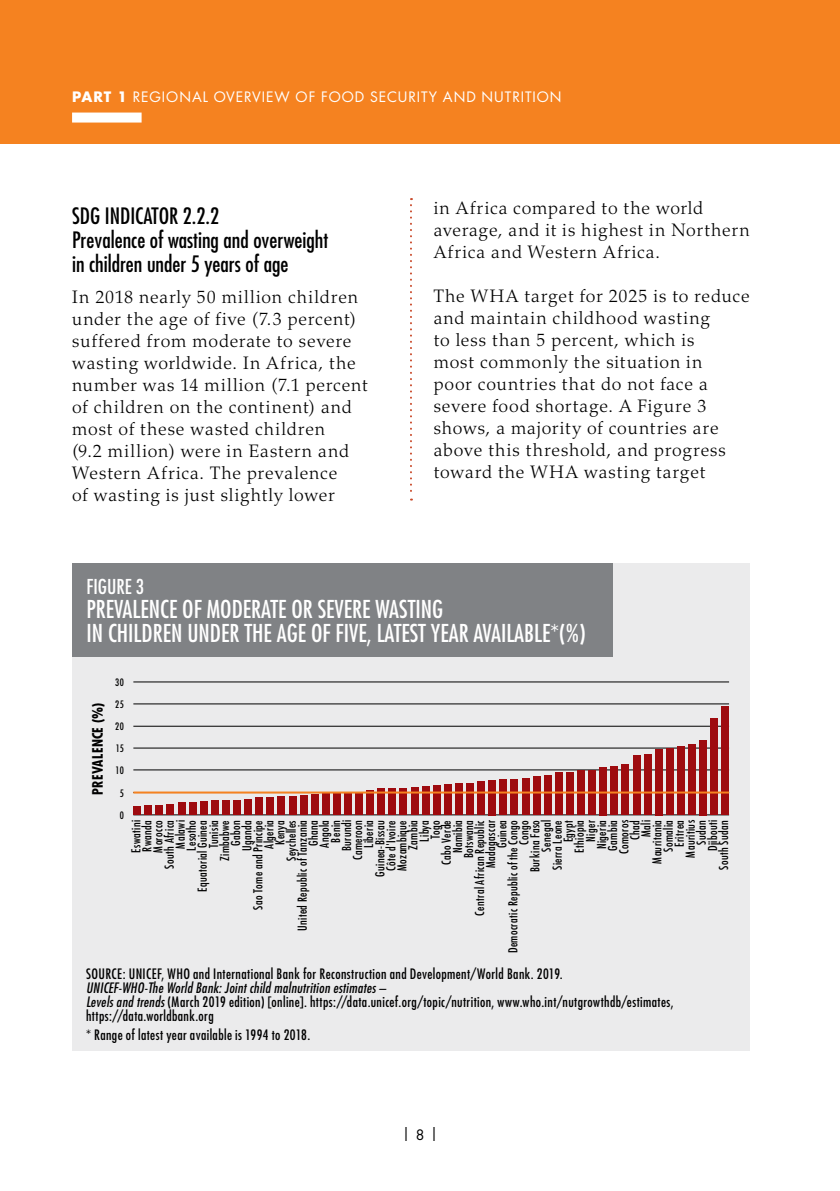
<style>
.page{position:relative;width:840px;height:1191px;background:#fff}
.page>*{position:absolute;margin:0;border:0;box-sizing:border-box;transform-origin:0 0}
.t1{font:condensed 24px/24px "Futura Std";color:#fff}
.t2{font:condensed 22px/24px "Futura Std";color:#000}
.t3{font:condensed 20px "Futura Std";color:#fff}
.t4{font:300 18px/22px "Palatino LT Std";letter-spacing:.05em;color:#000}
.t5{font:condensed 14px/14px "Futura Std";letter-spacing:.03em;color:#000}
.t6{font:14px "Futura Std";letter-spacing:.065em;color:#fff}
.t7{font:700 condensed 14px "Futura Std";letter-spacing:.02em;color:#000}
.t8{font:14px "Futura Std";color:#000}
.t9{font:condensed 12px/11px "Futura Std";letter-spacing:.035em;color:#000;text-align:right}
.t10{font:condensed 10px "Futura Std";letter-spacing:.035em;color:#000}
.s1{font-weight:700}
.s2{font-style:italic}
</style>
<div class="page">
<div style="left:0;top:0;width:839px;height:144px;background:#f58220"></div>
<div style="left:72px;top:113px;width:69px;height:10px;background:#fff"></div>
<svg style="left:410px;top:198px;width:2px;height:302px"></svg>
<div style="left:72px;top:563px;width:677px;height:487px;background:#ebebec"></div>
<hr style="left:133px;top:681px;width:595px;height:1px;background:#000">
<hr style="left:133px;top:703px;width:595px;height:1px;background:#000">
<hr style="left:133px;top:726px;width:595px;height:1px;background:#000">
<hr style="left:133px;top:747px;width:595px;height:1px;background:#000">
<hr style="left:133px;top:769px;width:595px;height:1px;background:#000">
<hr style="left:133px;top:814px;width:595px;height:1px;background:#000">
<div style="left:72px;top:563px;width:540px;height:93px;background:#808285"></div>
<div style="left:133px;top:806px;width:8px;height:9px;background:#9e0b0f"></div>
<div style="left:144px;top:805px;width:8px;height:10px;background:#9e0b0f"></div>
<div style="left:155px;top:805px;width:8px;height:10px;background:#9e0b0f"></div>
<div style="left:166px;top:804px;width:8px;height:11px;background:#9e0b0f"></div>
<div style="left:178px;top:803px;width:7px;height:12px;background:#9e0b0f"></div>
<div style="left:189px;top:803px;width:7px;height:12px;background:#9e0b0f"></div>
<div style="left:200px;top:801px;width:7px;height:14px;background:#9e0b0f"></div>
<div style="left:211px;top:800px;width:7px;height:15px;background:#9e0b0f"></div>
<div style="left:222px;top:800px;width:7px;height:15px;background:#9e0b0f"></div>
<div style="left:233px;top:800px;width:8px;height:15px;background:#9e0b0f"></div>
<div style="left:244px;top:799px;width:8px;height:16px;background:#9e0b0f"></div>
<div style="left:255px;top:797px;width:8px;height:18px;background:#9e0b0f"></div>
<div style="left:266px;top:797px;width:8px;height:18px;background:#9e0b0f"></div>
<div style="left:277px;top:796px;width:8px;height:19px;background:#9e0b0f"></div>
<div style="left:288px;top:796px;width:8px;height:19px;background:#9e0b0f"></div>
<div style="left:300px;top:795px;width:7px;height:20px;background:#9e0b0f"></div>
<div style="left:311px;top:794px;width:7px;height:21px;background:#9e0b0f"></div>
<div style="left:322px;top:793px;width:7px;height:22px;background:#9e0b0f"></div>
<div style="left:333px;top:793px;width:7px;height:22px;background:#9e0b0f"></div>
<div style="left:344px;top:792px;width:7px;height:23px;background:#9e0b0f"></div>
<div style="left:355px;top:792px;width:7px;height:23px;background:#9e0b0f"></div>
<div style="left:366px;top:790px;width:8px;height:25px;background:#9e0b0f"></div>
<div style="left:377px;top:788px;width:8px;height:27px;background:#9e0b0f"></div>
<div style="left:388px;top:788px;width:8px;height:27px;background:#9e0b0f"></div>
<div style="left:399px;top:788px;width:8px;height:27px;background:#9e0b0f"></div>
<div style="left:410px;top:787px;width:8px;height:28px;background:#9e0b0f"></div>
<div style="left:421px;top:786px;width:8px;height:29px;background:#9e0b0f"></div>
<div style="left:433px;top:786px;width:7px;height:29px;background:#9e0b0f"></div>
<div style="left:444px;top:784px;width:7px;height:31px;background:#9e0b0f"></div>
<div style="left:455px;top:783px;width:7px;height:32px;background:#9e0b0f"></div>
<div style="left:466px;top:783px;width:7px;height:32px;background:#9e0b0f"></div>
<div style="left:477px;top:781px;width:7px;height:34px;background:#9e0b0f"></div>
<div style="left:488px;top:780px;width:7px;height:35px;background:#9e0b0f"></div>
<div style="left:499px;top:779px;width:8px;height:36px;background:#9e0b0f"></div>
<div style="left:510px;top:779px;width:8px;height:36px;background:#9e0b0f"></div>
<div style="left:521px;top:778px;width:8px;height:37px;background:#9e0b0f"></div>
<div style="left:532px;top:777px;width:8px;height:38px;background:#9e0b0f"></div>
<div style="left:543px;top:775px;width:8px;height:40px;background:#9e0b0f"></div>
<div style="left:554px;top:773px;width:8px;height:42px;background:#9e0b0f"></div>
<div style="left:566px;top:773px;width:7px;height:42px;background:#9e0b0f"></div>
<div style="left:577px;top:770px;width:7px;height:45px;background:#9e0b0f"></div>
<div style="left:588px;top:770px;width:7px;height:45px;background:#9e0b0f"></div>
<div style="left:599px;top:767px;width:7px;height:48px;background:#9e0b0f"></div>
<div style="left:610px;top:766px;width:7px;height:49px;background:#9e0b0f"></div>
<div style="left:621px;top:764px;width:8px;height:51px;background:#9e0b0f"></div>
<div style="left:632px;top:755px;width:8px;height:60px;background:#9e0b0f"></div>
<div style="left:643px;top:755px;width:8px;height:60px;background:#9e0b0f"></div>
<div style="left:654px;top:749px;width:8px;height:66px;background:#9e0b0f"></div>
<div style="left:665px;top:748px;width:8px;height:67px;background:#9e0b0f"></div>
<div style="left:676px;top:746px;width:8px;height:69px;background:#9e0b0f"></div>
<div style="left:687px;top:745px;width:8px;height:70px;background:#9e0b0f"></div>
<div style="left:699px;top:740px;width:7px;height:75px;background:#9e0b0f"></div>
<div style="left:710px;top:718px;width:7px;height:97px;background:#9e0b0f"></div>
<div style="left:721px;top:706px;width:7px;height:109px;background:#9e0b0f"></div>
<hr style="left:133px;top:791px;width:595px;height:2px;background:#f58220">
<p class="t6" style="left:72px;top:88px;width:491px"><span class="s1">PART 1</span> REGIONAL OVERVIEW OF FOOD SECURITY AND NUTRITION</p>
<p class="t2" style="left:72px;top:204px;width:257px">SDG INDICATOR 2.2.2<br>Prevalence of wasting and overweight in children under 5 years of age</p>
<p class="t4" style="left:72px;top:286px;width:297px">In 2018 nearly 50 million children under the age of five (7.3 percent) suffered from moderate to severe wasting worldwide. In Africa, the number was 14 million (7.1 percent of children on the continent) and most of these wasted children<br>(9.2 million) were in Eastern and Western Africa. The prevalence<br>of wasting is just slightly lower</p>
<p class="t4" style="left:433px;top:198px;width:317px">in Africa compared to the world average, and it is highest in Northern<br>Africa and Western Africa.</p>
<p class="t4" style="left:433px;top:286px;width:317px">The WHA target for 2025 is to reduce and maintain childhood wasting<br>to less than 5 percent, which is<br>most commonly the situation in<br>poor countries that do not face a severe food shortage. A Figure 3 shows, a majority of countries are above this threshold, and progress toward the WHA wasting target</p>
<p class="t3" style="left:86px;top:574px;width:59px">FIGURE 3</p>
<h1 class="t1" style="left:86px;top:597px;width:500px">PREVALENCE OF MODERATE OR SEVERE WASTING<br>IN CHILDREN UNDER THE AGE OF FIVE, LATEST YEAR AVAILABLE*(%)</h1>
<p class="t7" style="left:89px;top:794px;width:93px;rotate:-90deg">PREVALENCE (%)</p>
<p class="t10" style="left:115px;top:676px;width:10px">30</p>
<p class="t10" style="left:115px;top:698px;width:10px">25</p>
<p class="t10" style="left:115px;top:720px;width:10px">20</p>
<p class="t10" style="left:116px;top:742px;width:10px">15</p>
<p class="t10" style="left:116px;top:764px;width:10px">10</p>
<p class="t10" style="left:120px;top:787px;width:6px">5</p>
<p class="t10" style="left:120px;top:809px;width:6px">0</p>
<p class="t9" style="left:130px;top:953px;width:135px;rotate:-90deg">Eswatini<br>Rwanda<br>Morocco<br>South Africa<br>Malawi<br>Lesotho<br>Equatorial Guinea<br>Tunisia<br>Zimbabwe<br>Gabon<br>Uganda<br>Sao Tome and Principe<br>Algeria<br>Kenya<br>Seychelles<br>United Republic of Tanzania<br>Ghana<br>Angola<br>Benin<br>Burundi<br>Cameroon<br>Liberia<br>Guinea-Bissau<br>Côte d'Ivoire<br>Mozambique<br>Zambia<br>Libya<br>Togo<br>Cabo Verde<br>Namibia<br>Botswana<br>Central African Republic<br>Madagascar<br>Guinea<br>Democratic Republic of the Congo<br>Congo<br>Burkina Faso<br>Senegal<br>Sierra Leone<br>Egypt<br>Ethiopia<br>Niger<br>Nigeria<br>Gambia<br>Comoros<br>Chad<br>Mali<br>Mauritania<br>Somalia<br>Eritrea<br>Mauritius<br>Sudan<br>Djibouti<br>South Sudan</p>
<p class="t5" style="left:86px;top:967px;width:478px">SOURCE: UNICEF, WHO and International Bank for Reconstruction and Development/World Bank. 2019.</p>
<p class="t5" style="left:86px;top:981px;width:589px"><span class="s2">UNICEF-WHO-The World Bank: Joint child malnutrition estimates –<br>Levels and trends</span> (March 2019 edition) [online]. https://data.unicef.org/topic/nutrition, www.who.int/nutgrowthdb/estimates, https://data.worldbank.org</p>
<p class="t5" style="left:86px;top:1027px;width:225px">* Range of latest year available is 1994 to 2018.</p>
<p class="t8" style="left:402px;top:1123px;width:38px">| 8 |</p>
</div>
